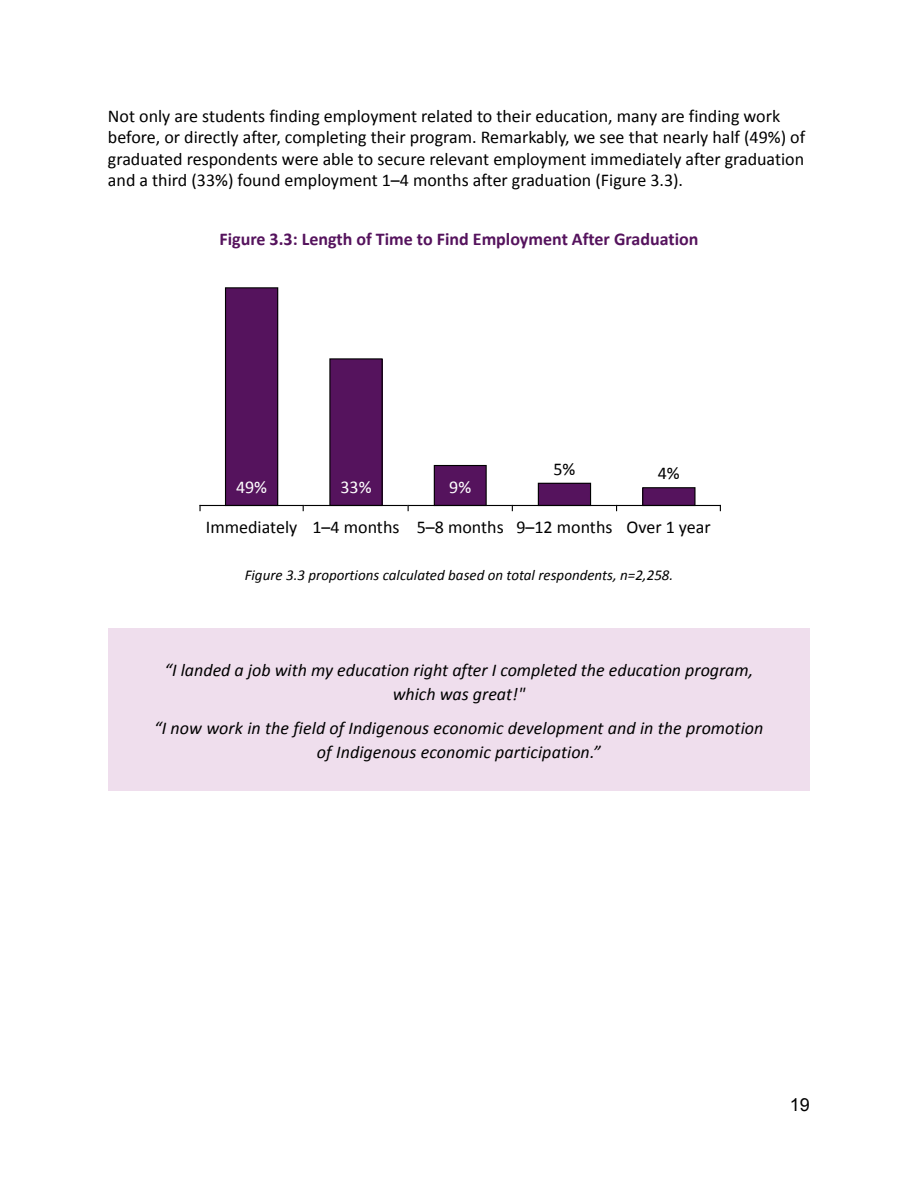
<style>
.page{position:relative;width:918px;height:1188px;background:#fff}
.page>*{position:absolute;margin:0;border:0;box-sizing:border-box;transform-origin:0 0}
.t1{font:18px/21.6px "Calibri";color:#000}
.t2{font:italic 18px/24px "Calibri";letter-spacing:.005em;color:#000;text-align:center}
.t3{font:700 18px "Calibri";color:#55135d}
.t4{font:18px "Calibri";color:#fff}
.t5{font:18px "Arial";color:#000}
.t6{font:italic 15px "Calibri";color:#000}
</style>
<div class="page">
<div style="left:643px;top:488px;width:52px;height:17px;background:#55135d"></div>
<div style="left:642px;top:487px;width:54px;height:19px;border:1px solid #000"></div>
<div style="left:538px;top:483px;width:53px;height:22px;background:#55135d"></div>
<div style="left:538px;top:483px;width:53px;height:23px;border:1px solid #000"></div>
<div style="left:434px;top:466px;width:52px;height:39px;background:#55135d"></div>
<div style="left:434px;top:465px;width:53px;height:41px;border:1px solid #000"></div>
<div style="left:330px;top:359px;width:52px;height:146px;background:#55135d"></div>
<div style="left:329px;top:358px;width:54px;height:148px;border:1px solid #000"></div>
<div style="left:226px;top:288px;width:52px;height:217px;background:#55135d"></div>
<div style="left:225px;top:287px;width:53px;height:219px;border:1px solid #000"></div>
<div style="left:108px;top:629px;width:702px;height:162px;background:#efdeed"></div>
<svg style="left:199px;top:505px;width:522px;height:6px"></svg>
<p class="t1" style="left:108px;top:104px;width:699px">Not only are students finding employment related to their education, many are finding work before, or directly after, completing their program. Remarkably, we see that nearly half (49%) of graduated respondents were able to secure relevant employment immediately after graduation and a third (33%) found employment 1–4 months after graduation (Figure 3.3).</p>
<p class="t3" style="left:219px;top:226px;width:481px">Figure 3.3: Length of Time to Find Employment After Graduation</p>
<p class="t4" style="left:236px;top:475px;width:33px">49%</p>
<p class="t4" style="left:340px;top:475px;width:33px">33%</p>
<p class="t4" style="left:449px;top:475px;width:23px">9%</p>
<p class="t1" style="left:553px;top:457px;width:23px">5%</p>
<p class="t1" style="left:658px;top:461px;width:23px">4%</p>
<p class="t1" style="left:206px;top:515px;width:506px">Immediately 1–4 months 5–8 months 9–12 months Over 1 year</p>
<p class="t6" style="left:245px;top:565px;width:430px">Figure 3.3 proportions calculated based on total respondents, n=2,258.</p>
<p class="t2" style="left:165px;top:657px;width:590px">“I landed a job with my education right after I completed the education program, which was great!"</p>
<p class="t2" style="left:154px;top:715px;width:611px">“I now work in the field of Indigenous economic development and in the promotion of Indigenous economic participation.”</p>
<p class="t5" style="left:790px;top:1093px;width:22px">19</p>
</div>
